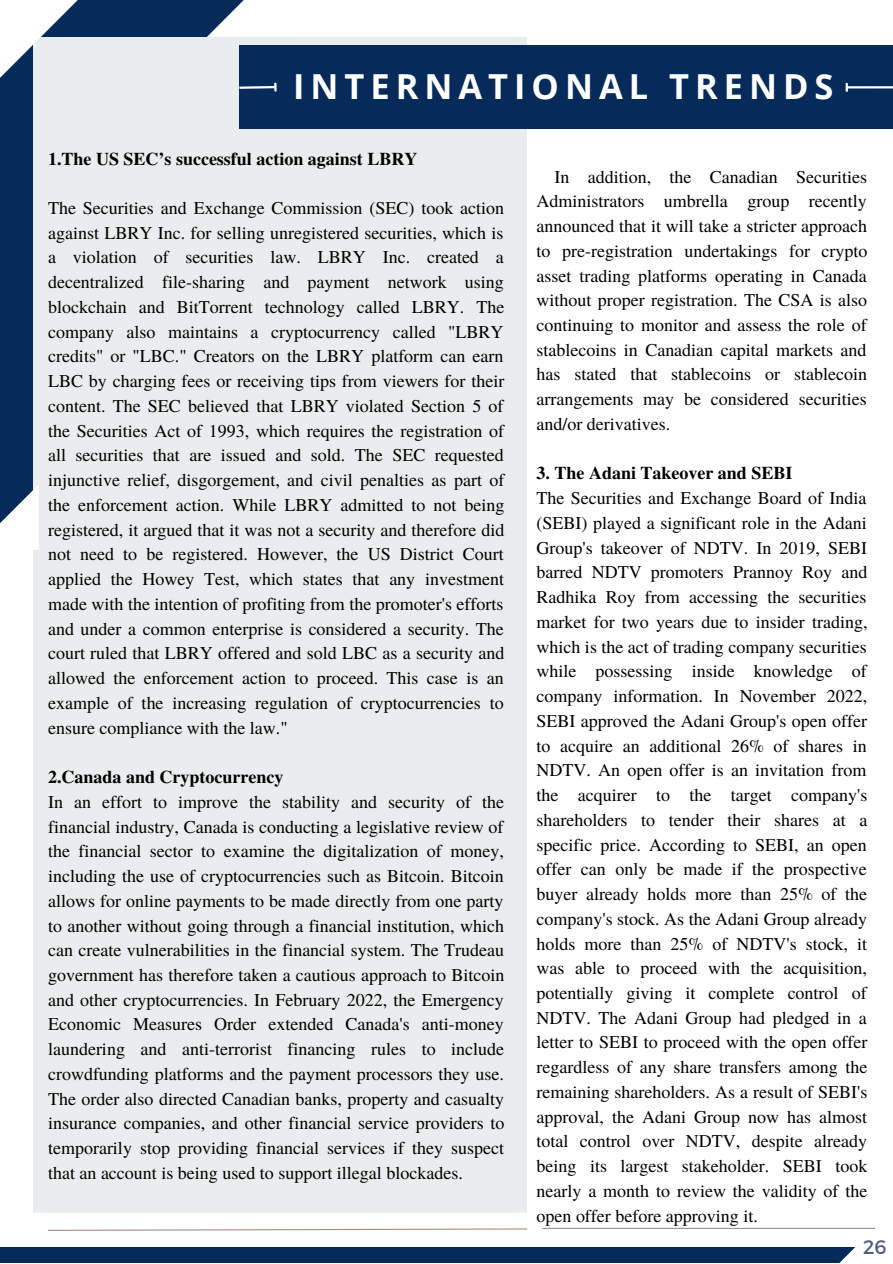
<style>
.page{position:relative;width:893px;height:1264px;background:#fff}
.page>*{position:absolute;margin:0;border:0;box-sizing:border-box;transform-origin:0 0}
.t1{font:700 34.5px "Open Sans";letter-spacing:.175em;color:#fff}
.t2{font:19.5px "Montserrat";color:#0a1640}
.t3{font:18px/24.8px "Te X Gyre Termes";color:#000;text-align:justify}
.t4{font:700 18px "Te X Gyre Termes";color:#000}
</style>
<div class="page">
<div style="left:0;top:0;width:292px;height:541px;background:#062a59"></div>
<div style="left:33px;top:37px;width:494px;height:1175px;background:#eaeded"></div>
<svg style="left:0;top:485px;width:39px;height:65px;fill:#fff"></svg>
<div style="left:207px;top:0;width:139px;height:37px;background:#fff"></div>
<div style="left:0;top:1246px;width:892px;height:16px;background:#062a59"></div>
<div style="left:811px;top:1166px;width:81px;height:96px;background:#fff"></div>
<hr style="left:542px;top:1227px;width:333px;height:1px;background:#ab8f7c">
<svg style="left:48px;top:1228px;width:480px;height:3px"></svg>
<div style="left:239px;top:45px;width:653px;height:84px;background:#062a59"></div>
<svg style="left:0;top:0;width:78px;height:78px"></svg>
<hr style="left:847px;top:86px;width:45px;height:2px;background:#fff">
<svg style="left:845px;top:83px;width:2px;height:9px"></svg>
<svg style="left:239px;top:83px;width:38px;height:9px"></svg>
<h1 class="t1" style="left:293px;top:63px;width:542px">INTERNATIONAL TRENDS</h1>
<p class="t4" style="left:48px;top:144px;width:371px">1.The US SEC’s successful action against LBRY</p>
<p class="t3" style="left:48px;top:195px;width:458px">The Securities and Exchange Commission (SEC) took action against LBRY Inc. for selling unregistered securities, which is a violation of securities law. LBRY Inc. created a decentralized file-sharing and payment network using blockchain and BitTorrent technology called LBRY. The company also maintains a cryptocurrency called "LBRY credits" or "LBC." Creators on the LBRY platform can earn LBC by charging fees or receiving tips from viewers for their content. The SEC believed that LBRY violated Section 5 of the Securities Act of 1993, which requires the registration of all securities that are issued and sold. The SEC requested injunctive relief, disgorgement, and civil penalties as part of the enforcement action. While LBRY admitted to not being registered, it argued that it was not a security and therefore did not need to be registered. However, the US District Court applied the Howey Test, which states that any investment made with the intention of profiting from the promoter's efforts and under a common enterprise is considered a security. The court ruled that LBRY offered and sold LBC as a security and allowed the enforcement action to proceed. This case is an example of the increasing regulation of cryptocurrencies to ensure compliance with the law."</p>
<p class="t4" style="left:48px;top:763px;width:237px">2.Canada and Cryptocurrency</p>
<p class="t3" style="left:48px;top:788px;width:458px">In an effort to improve the stability and security of the financial industry, Canada is conducting a legislative review of the financial sector to examine the digitalization of money, including the use of cryptocurrencies such as Bitcoin. Bitcoin allows for online payments to be made directly from one party to another without going through a financial institution, which can create vulnerabilities in the financial system. The Trudeau government has therefore taken a cautious approach to Bitcoin and other cryptocurrencies. In February 2022, the Emergency Economic Measures Order extended Canada's anti-money laundering and anti-terrorist financing rules to include crowdfunding platforms and the payment processors they use.<br>The order also directed Canadian banks, property and casualty insurance companies, and other financial service providers to temporarily stop providing financial services if they suspect that an account is being used to support illegal blockades.</p>
<p class="t3" style="left:536px;top:163px;width:332px;text-indent:18px">In addition, the Canadian Securities Administrators umbrella group recently announced that it will take a stricter approach to pre-registration undertakings for crypto asset trading platforms operating in Canada without proper registration. The CSA is also continuing to monitor and assess the role of stablecoins in Canadian capital markets and has stated that stablecoins or stablecoin arrangements may be considered securities and/or derivatives.</p>
<p class="t4" style="left:536px;top:459px;width:257px">3. The Adani Takeover and SEBI</p>
<p class="t3" style="left:536px;top:485px;width:332px">The Securities and Exchange Board of India (SEBI) played a significant role in the Adani Group's takeover of NDTV. In 2019, SEBI barred NDTV promoters Prannoy Roy and Radhika Roy from accessing the securities market for two years due to insider trading, which is the act of trading company securities while possessing inside knowledge of company information. In November 2022, SEBI approved the Adani Group's open offer to acquire an additional 26% of shares in NDTV. An open offer is an invitation from the acquirer to the target company's shareholders to tender their shares at a specific price. According to SEBI, an open offer can only be made if the prospective buyer already holds more than 25% of the company's stock. As the Adani Group already holds more than 25% of NDTV's stock, it was able to proceed with the acquisition, potentially giving it complete control of NDTV. The Adani Group had pledged in a letter to SEBI to proceed with the open offer regardless of any share transfers among the remaining shareholders. As a result of SEBI's approval, the Adani Group now has almost total control over NDTV, despite already being its largest stakeholder. SEBI took nearly a month to review the validity of the open offer before approving it.</p>
<p class="t2" style="left:863px;top:1233px;width:25px">26</p>
</div>
